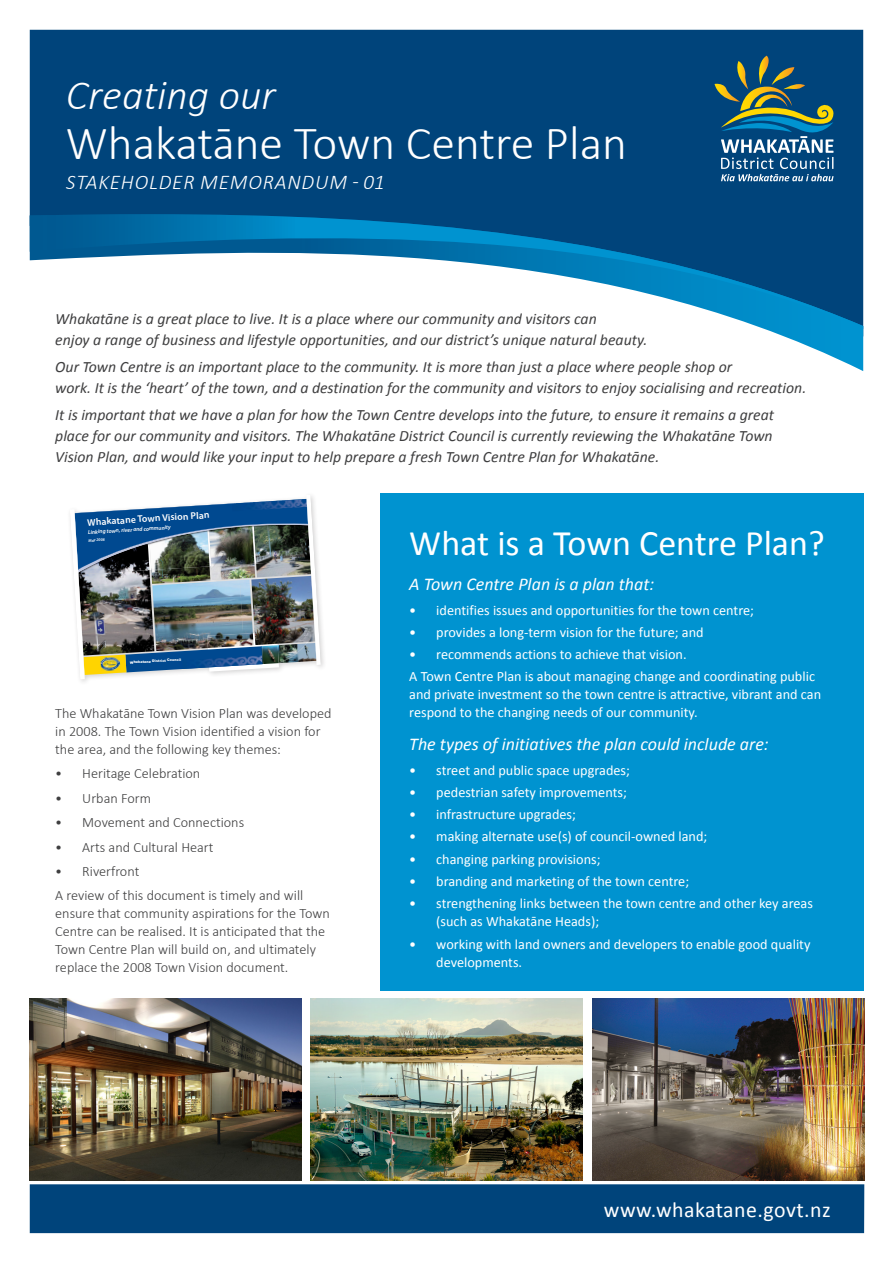
<style>
.page{position:relative;width:893px;height:1263px;background:#fff}
.page>*{position:absolute;margin:0;border:0;box-sizing:border-box;transform-origin:0 0}
.header_1{font:300 47.7px "Calibri";color:#fff}
.header_1-2{font:italic 300 42.15px "Calibri";color:#fff}
.Body_Text{font:36px "Calibri";color:#fff}
.t1{font:21.9px "Calibri";letter-spacing:.02em;color:#fff}
.header_1-3{font:italic 300 21px "Calibri";letter-spacing:.04em;color:#fff}
.Body_Text-2{font:italic 18px "Calibri";color:#fff}
.Body_Text-3{font:italic 15.75px/21px "Calibri";color:#3e3e3f}
.Body_Text-4{font:14.25px/18px "Calibri";color:#fff}
.Body_Text-5{font:300 14.25px/18px "Calibri";color:#3e3e3f}
.t2{font:600 9.75px "Myriad Pro";color:#fff}
.t3{font:italic 600 5.7px "Myriad Pro";color:#fff}
.t4{font:italic 600 4.05px "Myriad Pro";color:#fff}
.t5{font:900 3.45px "Arial";color:#fff}
</style>
<div class="page">
<div style="left:380px;top:493px;width:483px;height:498px;background:#0093d0"></div>
<div style="left:30px;top:30px;width:833px;height:184px;background:#00447b"></div>
<svg style="left:765px;top:329px;width:98px;height:42px"></svg>
<svg style="left:30px;top:214px;width:833px;height:115px"></svg>
<svg style="left:714px;top:56px;width:119px;height:125px;background:#35687d"></svg>
<img style="left:310px;top:999px;width:273px;height:181px">
<img style="left:30px;top:999px;width:272px;height:181px">
<img style="left:592px;top:999px;width:272px;height:181px">
<div style="left:30px;top:1184px;width:834px;height:49px;background:#00447b"></div>
<img style="left:70px;top:496px;width:251px;height:183px">
<p class="header_1-2" style="left:66px;top:69px;width:211px">Creating our</p>
<p class="header_1" style="left:66px;top:114px;width:563px">Whakatāne Town Centre Plan</p>
<p class="header_1-3" style="left:66px;top:169px;width:320px">STAKEHOLDER MEMORANDUM - 01</p>
<p class="Body_Text-3" style="left:55px;top:307px;width:593px">Whakatāne is a great place to live. It is a place where our community and visitors can<br>enjoy a range of business and lifestyle opportunities, and our district’s unique natural beauty.</p>
<p class="Body_Text-3" style="left:55px;top:356px;width:752px">Our Town Centre is an important place to the community. It is more than just a place where people shop or<br>work. It is the ‘heart’ of the town, and a destination for the community and visitors to enjoy socialising and recreation.</p>
<p class="Body_Text-3" style="left:55px;top:404px;width:720px;text-align:justify">It is important that we have a plan for how the Town Centre develops into the future, to ensure it remains a great place for our community and visitors. The Whakatāne District Council is currently reviewing the Whakatāne Town Vision Plan, and would like your input to help prepare a fresh Town Centre Plan for Whakatāne.</p>
<p class="t2" style="left:87px;top:515px;width:124px;rotate:-3deg">Whakatane Town Vision Plan</p>
<p class="t3" style="left:88px;top:528px;width:84px;rotate:-3deg">Linking town, river and community</p>
<p class="t4" style="left:88px;top:538px;width:18px;rotate:-4deg">May 2008</p>
<p class="t5" style="left:130px;top:660px;width:53px;rotate:-3deg">Whakatane District Council</p>
<p class="Body_Text-5" style="left:55px;top:704px;width:278px">The Whakatāne Town Vision Plan was developed in 2008. The Town Vision identified a vision for the area, and the following key themes:</p>
<p class="Body_Text-5" style="left:55px;top:765px;width:147px">• Heritage Celebration</p>
<p class="Body_Text-5" style="left:55px;top:789px;width:97px">• Urban Form</p>
<p class="Body_Text-5" style="left:55px;top:813px;width:190px">• Movement and Connections</p>
<p class="Body_Text-5" style="left:55px;top:838px;width:160px">• Arts and Cultural Heart</p>
<p class="Body_Text-5" style="left:55px;top:862px;width:86px">• Riverfront</p>
<p class="Body_Text-5" style="left:55px;top:886px;width:276px">A review of this document is timely and will ensure that community aspirations for the Town Centre can be realised. It is anticipated that the Town Centre Plan will build on, and ultimately replace the 2008 Town Vision document.</p>
<p class="Body_Text" style="left:409px;top:521px;width:417px">What is a Town Centre Plan?</p>
<p class="Body_Text-2" style="left:409px;top:572px;width:246px">A Town Centre Plan is a plan that:</p>
<p class="Body_Text-4" style="left:409px;top:601px;width:346px">• identifies issues and opportunities for the town centre;</p>
<p class="Body_Text-4" style="left:409px;top:623px;width:296px">• provides a long-term vision for the future; and</p>
<p class="Body_Text-4" style="left:409px;top:645px;width:279px">• recommends actions to achieve that vision.</p>
<p class="Body_Text-4" style="left:409px;top:668px;width:413px">A Town Centre Plan is about managing change and coordinating public and private investment so the town centre is attractive, vibrant and can respond to the changing needs of our community.</p>
<p class="Body_Text-2" style="left:409px;top:732px;width:361px">The types of initiatives the plan could include are:</p>
<p class="Body_Text-4" style="left:409px;top:761px;width:222px">• street and public space upgrades;</p>
<p class="Body_Text-4" style="left:409px;top:783px;width:219px">• pedestrian safety improvements;</p>
<p class="Body_Text-4" style="left:409px;top:805px;width:168px">• infrastructure upgrades;</p>
<p class="Body_Text-4" style="left:409px;top:828px;width:300px">• making alternate use(s) of council-owned land;</p>
<p class="Body_Text-4" style="left:409px;top:850px;width:193px">• changing parking provisions;</p>
<p class="Body_Text-4" style="left:409px;top:872px;width:281px">• branding and marketing of the town centre;</p>
<p class="Body_Text-4" style="left:436px;top:894px;width:378px;text-indent:-27px">• strengthening links between the town centre and other key areas (such as Whakatāne Heads);</p>
<p class="Body_Text-4" style="left:436px;top:935px;width:376px;text-indent:-27px">• working with land owners and developers to enable good quality developments.</p>
<p class="t1" style="left:604px;top:1196px;width:228px">www.whakatane.govt.nz</p>
</div>
